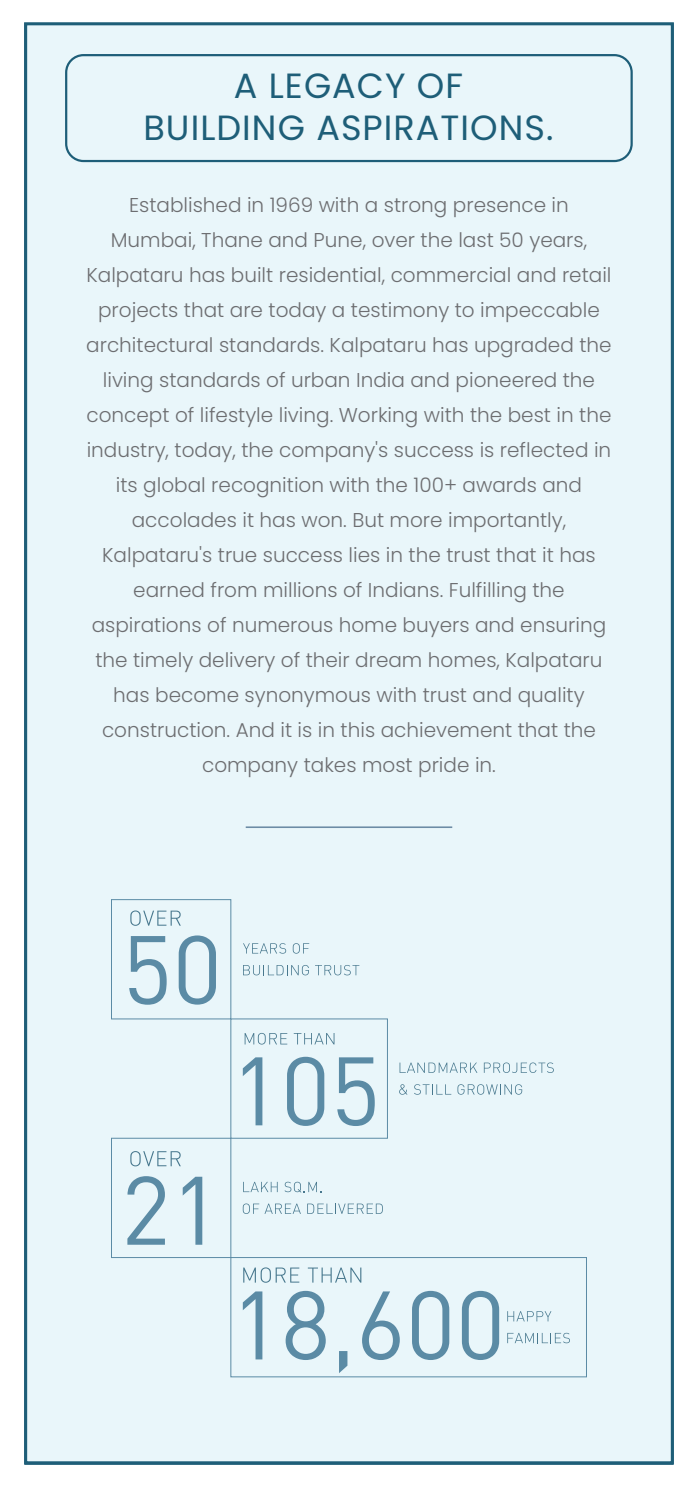
<style>
.page{position:relative;width:698px;height:1488px;background:#fff}
.page>*{position:absolute;margin:0;border:0;box-sizing:border-box;transform-origin:0 0}
.t1{font:95.5px "DIN";color:#5b8ba5}
.t2{font:35px/42px "Poppins";letter-spacing:.03em;color:#1e5e78;text-align:center}
.t3{font:300 20px/35px "Poppins";color:#6d6e71;text-align:center}
</style>
<div class="page">
<div style="left:24px;top:22px;width:649px;height:1442px;background:#e9f6fa;border:3px solid #1e5e78"></div>
<div style="left:65px;top:54px;width:567px;height:108px;border:2px solid #1e5e78;border-radius:17px"></div>
<svg style="left:507px;top:1311px;width:44px;height:10px"></svg>
<svg style="left:507px;top:1332px;width:63px;height:11px"></svg>
<svg style="left:243px;top:943px;width:43px;height:10px"></svg>
<svg style="left:293px;top:943px;width:16px;height:10px"></svg>
<svg style="left:243px;top:965px;width:66px;height:10px"></svg>
<svg style="left:315px;top:965px;width:44px;height:10px"></svg>
<svg style="left:399px;top:1062px;width:78px;height:11px"></svg>
<svg style="left:484px;top:1062px;width:69px;height:11px"></svg>
<svg style="left:399px;top:1084px;width:8px;height:10px"></svg>
<svg style="left:414px;top:1084px;width:37px;height:10px"></svg>
<svg style="left:457px;top:1084px;width:65px;height:10px"></svg>
<svg style="left:243px;top:1181px;width:34px;height:11px"></svg>
<svg style="left:284px;top:1181px;width:37px;height:11px"></svg>
<svg style="left:243px;top:1203px;width:58px;height:11px"></svg>
<svg style="left:307px;top:1203px;width:76px;height:10px"></svg>
<svg style="left:244px;top:1033px;width:43px;height:11px"></svg>
<svg style="left:294px;top:1033px;width:40px;height:11px"></svg>
<div style="left:111px;top:899px;width:120px;height:120px;border:1px solid #5b8ba5"></div>
<div style="left:230px;top:1018px;width:158px;height:120px;border:1px solid #5b8ba5"></div>
<div style="left:111px;top:1137px;width:120px;height:121px;border:1px solid #5b8ba5"></div>
<div style="left:230px;top:1257px;width:357px;height:120px;border:1px solid #5b8ba5"></div>
<svg style="left:130px;top:1151px;width:51px;height:15px"></svg>
<svg style="left:243px;top:1267px;width:56px;height:15px"></svg>
<svg style="left:308px;top:1267px;width:53px;height:15px"></svg>
<svg style="left:130px;top:910px;width:51px;height:16px"></svg>
<hr style="left:246px;top:826px;width:206px;height:2px;background:#6d8ca5">
<h2 class="t2" style="left:143px;top:65px;width:411px">A LEGACY OF<br>BUILDING ASPIRATIONS.</h2>
<p class="t3" style="left:86px;top:188px;width:526px">Established in 1969 with a strong presence in Mumbai, Thane and Pune, over the last 50 years, Kalpataru has built residential, commercial and retail projects that are today a testimony to impeccable architectural standards. Kalpataru has upgraded the living standards of urban India and pioneered the concept of lifestyle living. Working with the best in the industry, today, the company's success is reflected in its global recognition with the 100+ awards and accolades it has won. But more importantly, Kalpataru's true success lies in the trust that it has earned from millions of Indians. Fulfilling the aspirations of numerous home buyers and ensuring the timely delivery of their dream homes, Kalpataru has become synonymous with trust and quality construction. And it is in this achievement that the company takes most pride in.</p>
<h1 class="t1" style="left:122px;top:910px;width:101px">50</h1>
<h1 class="t1" style="left:121px;top:1150px;width:101px">21</h1>
<h1 class="t1" style="left:231px;top:1031px;width:151px">105</h1>
<h1 class="t1" style="left:231px;top:1265px;width:276px">18,600</h1>
</div>
